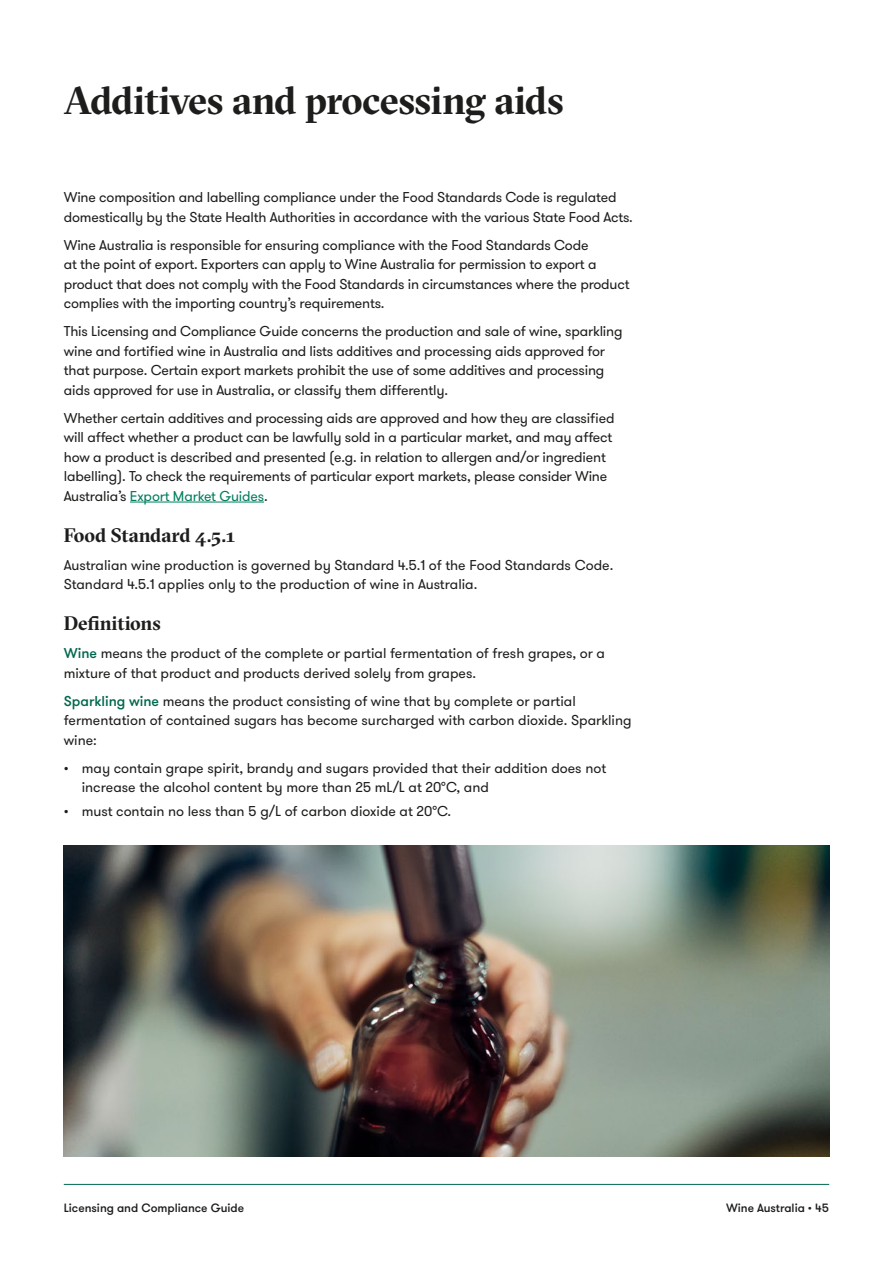
<style>
.page{position:relative;width:893px;height:1263px;background:#fff}
.page>*{position:absolute;margin:0;border:0;box-sizing:border-box;transform-origin:0 0}
.t1{font:700 39px "GT Sectra Fine";letter-spacing:-.02em;color:#1d1d1b}
.t2{font:700 19.5px "GT Sectra Fine";letter-spacing:-.005em;color:#1d1d1b}
.t3{font:14.25px/19.5px "GT Walsheim";letter-spacing:-.01em;color:#1d1d1b}
.t4{font:500 12px "GT Walsheim";color:#1d1d1b}
.s1{color:#007e5f}
.s2{font-weight:500;color:#00684e}
</style>
<div class="page">
<hr style="left:64px;top:1184px;width:765px;height:1px;background:#00684e">
<hr style="left:130px;top:502px;width:134px;height:1px;background:#007e5f">
<img style="left:64px;top:846px;width:765px;height:311px">
<h1 class="t1" style="left:64px;top:76px;width:501px">Additives and processing aids</h1>
<p class="t3" style="left:64px;top:188px;width:571px">Wine composition and labelling compliance under the Food Standards Code is regulated domestically by the State Health Authorities in accordance with the various State Food Acts.</p>
<p class="t3" style="left:64px;top:235px;width:567px">Wine Australia is responsible for ensuring compliance with the Food Standards Code<br>at the point of export. Exporters can apply to Wine Australia for permission to export a product that does not comply with the Food Standards in circumstances where the product complies with the importing country’s requirements.</p>
<p class="t3" style="left:64px;top:322px;width:560px">This Licensing and Compliance Guide concerns the production and sale of wine, sparkling wine and fortified wine in Australia and lists additives and processing aids approved for that purpose. Certain export markets prohibit the use of some additives and processing aids approved for use in Australia, or classify them differently.</p>
<p class="t3" style="left:64px;top:408px;width:552px">Whether certain additives and processing aids are approved and how they are classified will affect whether a product can be lawfully sold in a particular market, and may affect how a product is described and presented (e.g. in relation to allergen and/or ingredient labelling). To check the requirements of particular export markets, please consider Wine Australia’s <span class="s1">Export Market Guides</span>.</p>
<h2 class="t2" style="left:64px;top:522px;width:173px">Food Standard 4.5.1</h2>
<p class="t3" style="left:64px;top:555px;width:551px">Australian wine production is governed by Standard 4.5.1 of the Food Standards Code.<br>Standard 4.5.1 applies only to the production of wine in Australia.</p>
<h2 class="t2" style="left:64px;top:611px;width:98px">Definitions</h2>
<p class="t3" style="left:64px;top:644px;width:543px"><span class="s2">Wine</span> means the product of the complete or partial fermentation of fresh grapes, or a mixture of that product and products derived solely from grapes.</p>
<p class="t3" style="left:64px;top:691px;width:569px"><span class="s2">Sparkling wine</span> means the product consisting of wine that by complete or partial fermentation of contained sugars has become surcharged with carbon dioxide. Sparkling wine:</p>
<p class="t3" style="left:82px;top:758px;width:526px;text-indent:-18px">• may contain grape spirit, brandy and sugars provided that their addition does not increase the alcohol content by more than 25 mL/L at 20°C, and</p>
<p class="t3" style="left:64px;top:801px;width:389px">• must contain no less than 5 g/L of carbon dioxide at 20°C.</p>
<p class="t4" style="left:64px;top:1200px;width:182px">Licensing and Compliance Guide</p>
<p class="t4" style="left:726px;top:1200px;width:105px">Wine Australia • 45</p>
</div>
